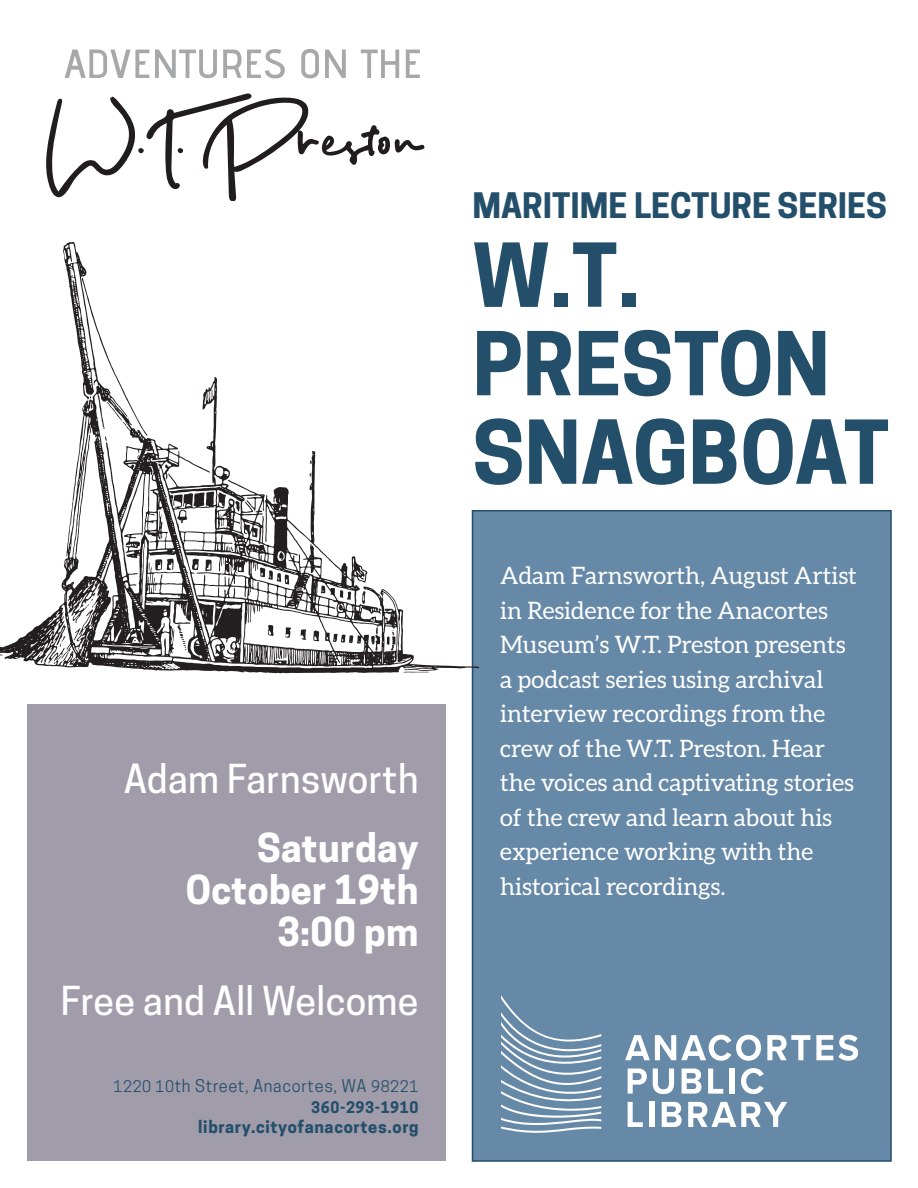
<style>
.page{position:relative;width:918px;height:1188px;background:#fff}
.page>*{position:absolute;margin:0;border:0;box-sizing:border-box;transform-origin:0 0}
.t1{font:700 82.5px/88.5px "Cooper Hewitt";color:#244f6b}
.t2{font:500 37.5px "Cooper Hewitt";letter-spacing:.01em;color:#fff}
.t3{font:700 37.5px/42px "Cooper Hewitt";letter-spacing:.01em;color:#fff;text-align:right}
.t4{font:700 33px "Cooper Hewitt";color:#244f6b}
.t5{font:24px/34.5px "Aleo";color:#fff}
.t6{font:16.5px "Cooper Hewitt";letter-spacing:.04em;color:#244f6b}
.t7{font:700 16.5px "Cooper Hewitt";letter-spacing:.04em;color:#244f6b}
.t8{font:700 15px "Cooper Hewitt";letter-spacing:.04em;color:#244f6b}
.s1{font-size:15px}
</style>
<div class="page">
<div style="left:472px;top:511px;width:419px;height:650px;background:#6689a7"></div>
<div style="left:472px;top:510px;width:420px;height:652px;border:2px solid #244f6b"></div>
<div style="left:27px;top:704px;width:419px;height:457px;background:#a19caa"></div>
<svg style="left:501px;top:995px;width:100px;height:138px"></svg>
<svg style="left:625px;top:1035px;width:136px;height:26px"></svg>
<svg style="left:767px;top:1035px;width:43px;height:25px"></svg>
<svg style="left:816px;top:1035px;width:42px;height:26px"></svg>
<svg style="left:628px;top:1069px;width:19px;height:25px"></svg>
<svg style="left:653px;top:1069px;width:21px;height:25px"></svg>
<svg style="left:682px;top:1069px;width:20px;height:25px"></svg>
<svg style="left:708px;top:1069px;width:15px;height:25px"></svg>
<div style="left:730px;top:1069px;width:5px;height:25px;background:#fff"></div>
<svg style="left:741px;top:1068px;width:23px;height:26px"></svg>
<svg style="left:628px;top:1102px;width:15px;height:25px"></svg>
<div style="left:649px;top:1102px;width:5px;height:25px;background:#fff"></div>
<svg style="left:662px;top:1102px;width:20px;height:25px"></svg>
<svg style="left:688px;top:1102px;width:99px;height:25px"></svg>
<svg style="left:0;top:242px;width:479px;height:432px"></svg>
<svg style="left:362px;top:591px;width:4px;height:13px"></svg>
<svg style="left:404px;top:672px;width:25px;height:1px"></svg>
<svg style="left:313px;top:630px;width:6px;height:11px"></svg>
<svg style="left:268px;top:625px;width:6px;height:11px"></svg>
<svg style="left:301px;top:629px;width:5px;height:11px"></svg>
<svg style="left:285px;top:627px;width:6px;height:11px"></svg>
<svg style="left:333px;top:634px;width:20px;height:9px"></svg>
<svg style="left:177px;top:625px;width:9px;height:25px"></svg>
<svg style="left:177px;top:509px;width:11px;height:14px"></svg>
<svg style="left:192px;top:558px;width:7px;height:12px"></svg>
<svg style="left:205px;top:560px;width:7px;height:12px"></svg>
<svg style="left:371px;top:626px;width:9px;height:25px"></svg>
<svg style="left:148px;top:559px;width:26px;height:13px"></svg>
<svg style="left:340px;top:590px;width:11px;height:10px"></svg>
<svg style="left:387px;top:630px;width:9px;height:20px"></svg>
<svg style="left:235px;top:501px;width:5px;height:10px"></svg>
<svg style="left:321px;top:585px;width:4px;height:9px"></svg>
<svg style="left:255px;top:552px;width:34px;height:33px"></svg>
<svg style="left:82px;top:278px;width:72px;height:165px"></svg>
<svg style="left:230px;top:567px;width:7px;height:7px"></svg>
<svg style="left:164px;top:665px;width:14px;height:4px"></svg>
<svg style="left:71px;top:270px;width:2px;height:10px"></svg>
<svg style="left:40px;top:599px;width:53px;height:65px"></svg>
<svg style="left:46px;top:93px;width:378px;height:108px"></svg>
<svg style="left:65px;top:49px;width:355px;height:29px"></svg>
<h2 class="t2" style="left:124px;top:757px;width:296px">Adam Farnsworth</h2>
<h2 class="t3" style="left:186px;top:827px;width:234px">Saturday<br>October 19th<br>3:00 pm</h2>
<h2 class="t2" style="left:61px;top:979px;width:359px">Free and All Welcome</h2>
<p class="t6" style="left:114px;top:1077px;width:306px"><span class="s1">1220 10</span>th Street, Anacortes, WA <span class="s1">98221</span></p>
<p class="t8" style="left:311px;top:1099px;width:109px">360-293-1910</p>
<p class="t7" style="left:198px;top:1117px;width:222px">library.cityofanacortes.org</p>
<h3 class="t4" style="left:472px;top:186px;width:416px">MARITIME LECTURE SERIES</h3>
<h1 class="t1" style="left:472px;top:232px;width:418px">W.T.<br>PRESTON<br>SNAGBOAT</h1>
<p class="t5" style="left:500px;top:558px;width:358px">Adam Farnsworth, August Artist in Residence for the Anacortes<br>Museum’s W.T. Preston presents a podcast series using archival interview recordings from the crew of the W.T. Preston. Hear the voices and captivating stories of the crew and learn about his experience working with the historical recordings.</p>
</div>
